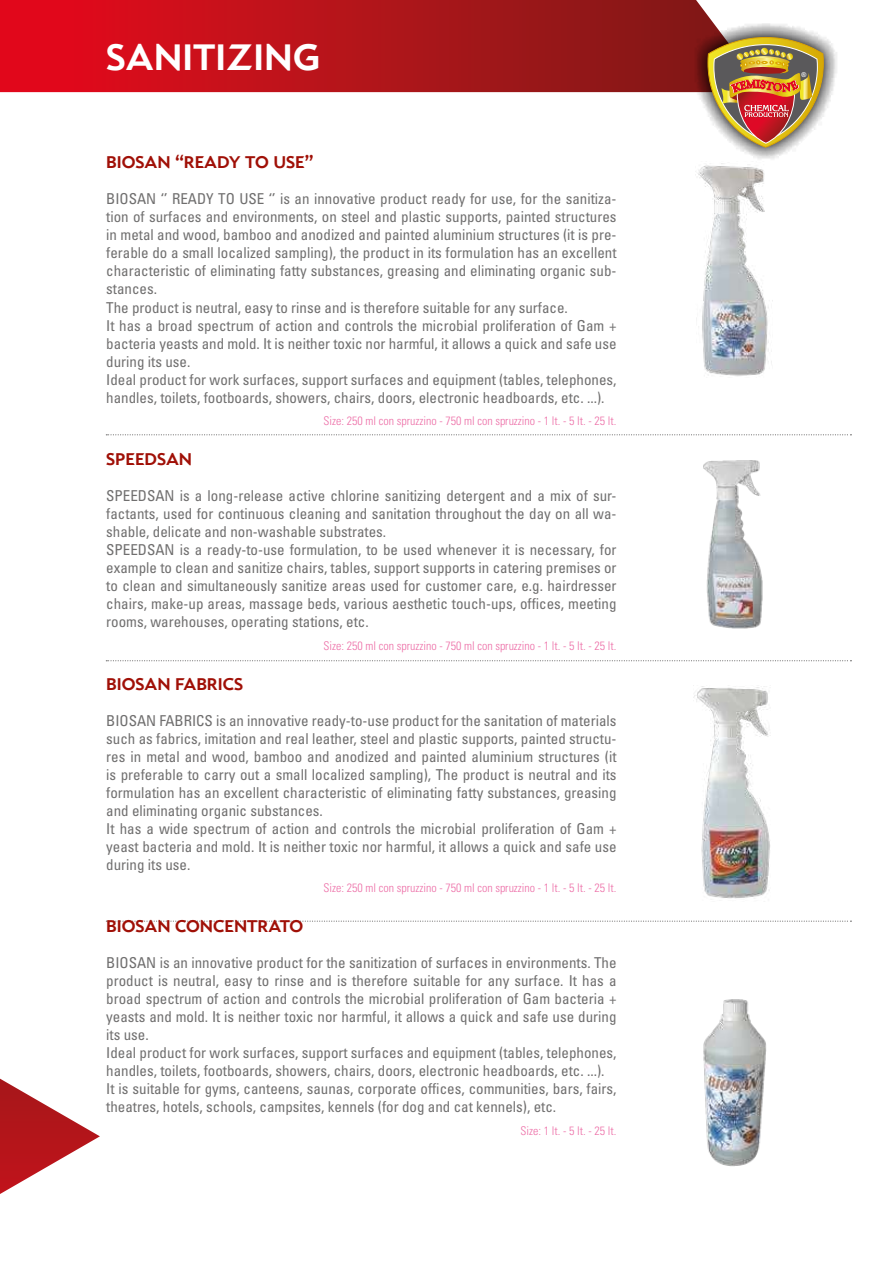
<style>
.page{position:relative;width:893px;height:1263px;background:#fff}
.page>*{position:absolute;margin:0;border:0;box-sizing:border-box;transform-origin:0 0}
.t1{font:700 39px "Opel Sans";color:#fff}
.t2{font:700 18px "Opel Sans";color:#a01007}
.t3{font:condensed 15px/18px "Univers LT Std";color:#706f6f}
.t4{font:300 condensed 12px "Univers LT Std";color:#ed6ea7}
.t5{font:6.6px "Arial Rounded MT Bold";color:#fff}
</style>
<div class="page">
<svg style="left:0;top:1079px;width:100px;height:115px"></svg>
<svg style="left:0;top:0;width:707px;height:92px;background:#b5121a"></svg>
<svg style="left:694px;top:23px;width:143px;height:90px"></svg>
<img style="left:707px;top:14px;width:117px;height:145px">
<svg style="left:106px;top:660px;width:745px;height:1px"></svg>
<svg style="left:106px;top:920px;width:745px;height:2px"></svg>
<svg style="left:106px;top:434px;width:745px;height:1px"></svg>
<img style="left:703px;top:999px;width:64px;height:168px">
<img style="left:703px;top:460px;width:60px;height:169px">
<img style="left:693px;top:686px;width:77px;height:213px">
<img style="left:695px;top:163px;width:77px;height:213px">
<h1 class="t1" style="left:106px;top:33px;width:216px">SANITIZING</h1>
<p class="t2" style="left:106px;top:151px;width:209px">BIOSAN “READY TO USE”</p>
<p class="t3" style="left:106px;top:190px;width:512px">BIOSAN ‘’ READY TO USE ‘’ is an innovative product ready for use, for the sanitiza&shy;tion of surfaces and environments, on steel and plastic supports, painted structures in metal and wood, bamboo and anodized and painted aluminium structures (it is pre&shy;ferable do a small localized sampling), the product in its formulation has an excellent characteristic of eliminating fatty substances, greasing and eliminating organic sub&shy;stances.<br>The product is neutral, easy to rinse and is therefore suitable for any surface.<br>It has a broad spectrum of action and controls the microbial proliferation of Gam + bacteria yeasts and mold. It is neither toxic nor harmful, it allows a quick and safe use during its use.<br>Ideal product for work surfaces, support surfaces and equipment (tables, telephones, handles, toilets, footboards, showers, chairs, doors, electronic headboards, etc. ...).</p>
<p class="t4" style="left:323px;top:414px;width:295px">Size: 250 ml con spruzzino - 750 ml con spruzzino - 1 lt. - 5 lt. - 25 lt.</p>
<p class="t2" style="left:106px;top:448px;width:87px">SPEEDSAN</p>
<p class="t3" style="left:106px;top:486px;width:512px">SPEEDSAN is a long-release active chlorine sanitizing detergent and a mix of sur&shy;factants, used for continuous cleaning and sanitation throughout the day on all wa&shy;shable, delicate and non-washable substrates.<br>SPEEDSAN is a ready-to-use formulation, to be used whenever it is necessary, for example to clean and sanitize chairs, tables, support supports in catering premises or to clean and simultaneously sanitize areas used for customer care, e.g. hairdresser chairs, make-up areas, massage beds, various aesthetic touch-ups, offices, meeting rooms, warehouses, operating stations, etc.</p>
<p class="t4" style="left:323px;top:638px;width:295px">Size: 250 ml con spruzzino - 750 ml con spruzzino - 1 lt. - 5 lt. - 25 lt.</p>
<p class="t2" style="left:106px;top:672px;width:138px">BIOSAN FABRICS</p>
<p class="t3" style="left:106px;top:711px;width:512px">BIOSAN FABRICS is an innovative ready-to-use product for the sanitation of materials such as fabrics, imitation and real leather, steel and plastic supports, painted structu&shy;res in metal and wood, bamboo and anodized and painted aluminium structures (it is preferable to carry out a small localized sampling), The product is neutral and its formulation has an excellent characteristic of eliminating fatty substances, greasing and eliminating organic substances.<br>It has a wide spectrum of action and controls the microbial proliferation of Gam + yeast bacteria and mold. It is neither toxic nor harmful, it allows a quick and safe use during its use.</p>
<p class="t4" style="left:323px;top:881px;width:295px">Size: 250 ml con spruzzino - 750 ml con spruzzino - 1 lt. - 5 lt. - 25 lt.</p>
<p class="t2" style="left:106px;top:915px;width:199px">BIOSAN CONCENTRATO</p>
<p class="t3" style="left:106px;top:953px;width:512px">BIOSAN is an innovative product for the sanitization of surfaces in environments. The product is neutral, easy to rinse and is therefore suitable for any surface. It has a broad spectrum of action and controls the microbial proliferation of Gam bacteria + yeasts and mold. It is neither toxic nor harmful, it allows a quick and safe use during its use.<br>Ideal product for work surfaces, support surfaces and equipment (tables, telephones, handles, toilets, footboards, showers, chairs, doors, electronic headboards, etc. ...).<br>It is suitable for gyms, canteens, saunas, corporate offices, communities, bars, fairs, theatres, hotels, schools, campsites, kennels (for dog and cat kennels), etc.</p>
<p class="t4" style="left:521px;top:1123px;width:97px">Size: 1 lt. - 5 lt. - 25 lt.</p>
<p class="t5" style="left:801px;top:71px;width:6px">®</p>
</div>
